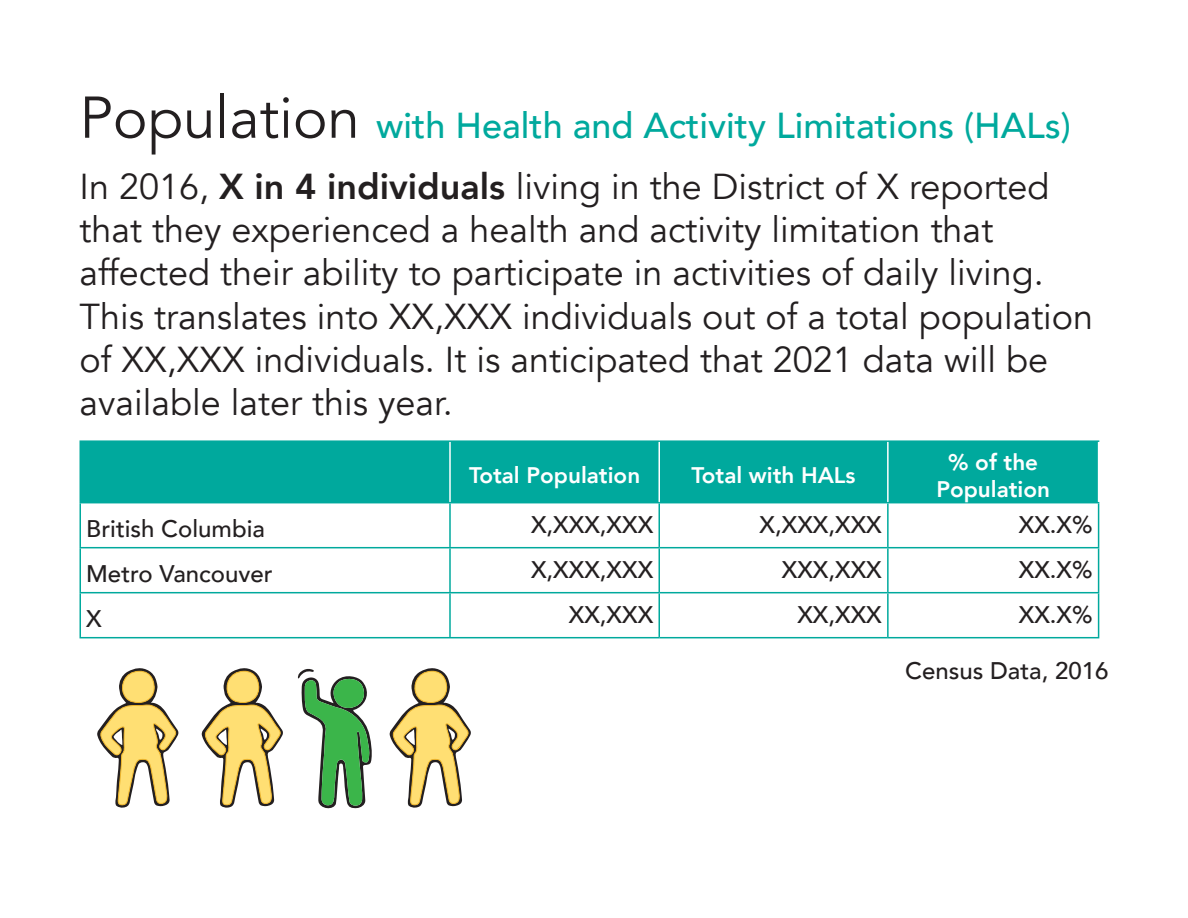
<style>
.page{position:relative;width:1188px;height:918px;background:#fff}
.page>*{position:absolute;margin:0;border:0;box-sizing:border-box;transform-origin:0 0}
.t1{font:36px/43.2px "Avenir";color:#231f20}
.t2{font:500 36px "Avenir";color:#00a99d}
.p2{font:500 24px "Avenir";color:#231f20}
.table_left{font:500 24px "Avenir";color:#231f20}
.p2-2{font:800 22.5px/27px "Avenir";color:#fff;text-align:center}
.s1{font-weight:400;font-size:58.2px;color:#231f20}
.s2{font-weight:800}
</style>
<div class="page">
<div style="left:81px;top:442px;width:1017px;height:60px;background:#00a99d"></div>
<hr style="left:449px;top:503px;width:2px;height:44px;background:#00a99d">
<hr style="left:658px;top:503px;width:2px;height:44px;background:#00a99d">
<hr style="left:887px;top:503px;width:2px;height:44px;background:#00a99d">
<hr style="left:1098px;top:503px;width:1px;height:44px;background:#00a99d">
<hr style="left:80px;top:547px;width:370px;height:1px;background:#00a99d">
<hr style="left:450px;top:547px;width:209px;height:1px;background:#00a99d">
<hr style="left:449px;top:548px;width:2px;height:44px;background:#00a99d">
<hr style="left:659px;top:547px;width:229px;height:1px;background:#00a99d">
<hr style="left:658px;top:548px;width:2px;height:44px;background:#00a99d">
<hr style="left:888px;top:547px;width:211px;height:1px;background:#00a99d">
<hr style="left:887px;top:548px;width:2px;height:44px;background:#00a99d">
<hr style="left:1098px;top:548px;width:1px;height:44px;background:#00a99d">
<hr style="left:80px;top:592px;width:370px;height:1px;background:#00a99d">
<hr style="left:450px;top:592px;width:209px;height:1px;background:#00a99d">
<hr style="left:449px;top:593px;width:2px;height:44px;background:#00a99d">
<hr style="left:659px;top:592px;width:229px;height:1px;background:#00a99d">
<hr style="left:658px;top:593px;width:2px;height:44px;background:#00a99d">
<hr style="left:888px;top:592px;width:211px;height:1px;background:#00a99d">
<hr style="left:887px;top:593px;width:2px;height:44px;background:#00a99d">
<hr style="left:1098px;top:593px;width:1px;height:44px;background:#00a99d">
<hr style="left:450px;top:637px;width:209px;height:1px;background:#00a99d">
<hr style="left:659px;top:637px;width:229px;height:1px;background:#00a99d">
<hr style="left:888px;top:637px;width:211px;height:1px;background:#00a99d">
<hr style="left:80px;top:503px;width:1px;height:44px;background:#00a99d">
<hr style="left:80px;top:548px;width:1px;height:44px;background:#00a99d">
<hr style="left:80px;top:593px;width:1px;height:44px;background:#00a99d">
<hr style="left:80px;top:637px;width:370px;height:1px;background:#00a99d">
<hr style="left:80px;top:440px;width:370px;height:2px;background:#00a99d">
<hr style="left:80px;top:442px;width:1px;height:60px;background:#00a99d">
<hr style="left:450px;top:440px;width:209px;height:2px;background:#00a99d">
<hr style="left:659px;top:440px;width:229px;height:2px;background:#00a99d">
<hr style="left:888px;top:440px;width:211px;height:2px;background:#00a99d">
<hr style="left:80px;top:502px;width:370px;height:1px;background:#00a99d">
<hr style="left:450px;top:502px;width:209px;height:1px;background:#00a99d">
<hr style="left:659px;top:502px;width:229px;height:1px;background:#00a99d">
<hr style="left:888px;top:502px;width:211px;height:1px;background:#00a99d">
<hr style="left:449px;top:442px;width:2px;height:60px;background:#fff">
<hr style="left:658px;top:442px;width:2px;height:60px;background:#fff">
<hr style="left:887px;top:442px;width:2px;height:60px;background:#fff">
<svg style="left:298px;top:669px;width:74px;height:140px"></svg>
<svg style="left:97px;top:668px;width:82px;height:140px"></svg>
<svg style="left:389px;top:668px;width:82px;height:140px"></svg>
<svg style="left:201px;top:668px;width:82px;height:140px"></svg>
<h2 class="t2" style="left:80px;top:94px;width:993px"><span class="s1">Population</span> with Health and Activity Limitations (HALs)</h2>
<h2 class="t1" style="left:80px;top:166px;width:1015px">In 2016, <span class="s2">X in 4 individuals</span> living in the District of X reported that they experienced a health and activity limitation that affected their ability to participate in activities of daily living.<br>This translates into XX,XXX individuals out of a total population of XX,XXX individuals. It is anticipated that 2021 data will be available later this year.</h2>
<p class="p2-2" style="left:469px;top:462px;width:173px">Total Population</p>
<p class="p2-2" style="left:691px;top:462px;width:166px">Total with HALs</p>
<p class="p2-2" style="left:936px;top:448px;width:115px">% of the<br>Population</p>
<p class="table_left" style="left:86px;top:508px;width:180px">British Columbia</p>
<p class="p2" style="left:531px;top:504px;width:124px">X,XXX,XXX</p>
<p class="p2" style="left:760px;top:504px;width:124px">X,XXX,XXX</p>
<p class="p2" style="left:1019px;top:504px;width:75px">XX.X%</p>
<p class="table_left" style="left:86px;top:553px;width:188px">Metro Vancouver</p>
<p class="p2" style="left:531px;top:549px;width:124px">X,XXX,XXX</p>
<p class="p2" style="left:782px;top:549px;width:101px">XXX,XXX</p>
<p class="p2" style="left:1019px;top:549px;width:75px">XX.X%</p>
<p class="table_left" style="left:86px;top:598px;width:17px">X</p>
<p class="p2" style="left:569px;top:594px;width:86px">XX,XXX</p>
<p class="p2" style="left:797px;top:594px;width:86px">XX,XXX</p>
<p class="p2" style="left:1019px;top:594px;width:75px">XX.X%</p>
<p class="p2" style="left:905px;top:650px;width:205px">Census Data, 2016</p>
</div>
